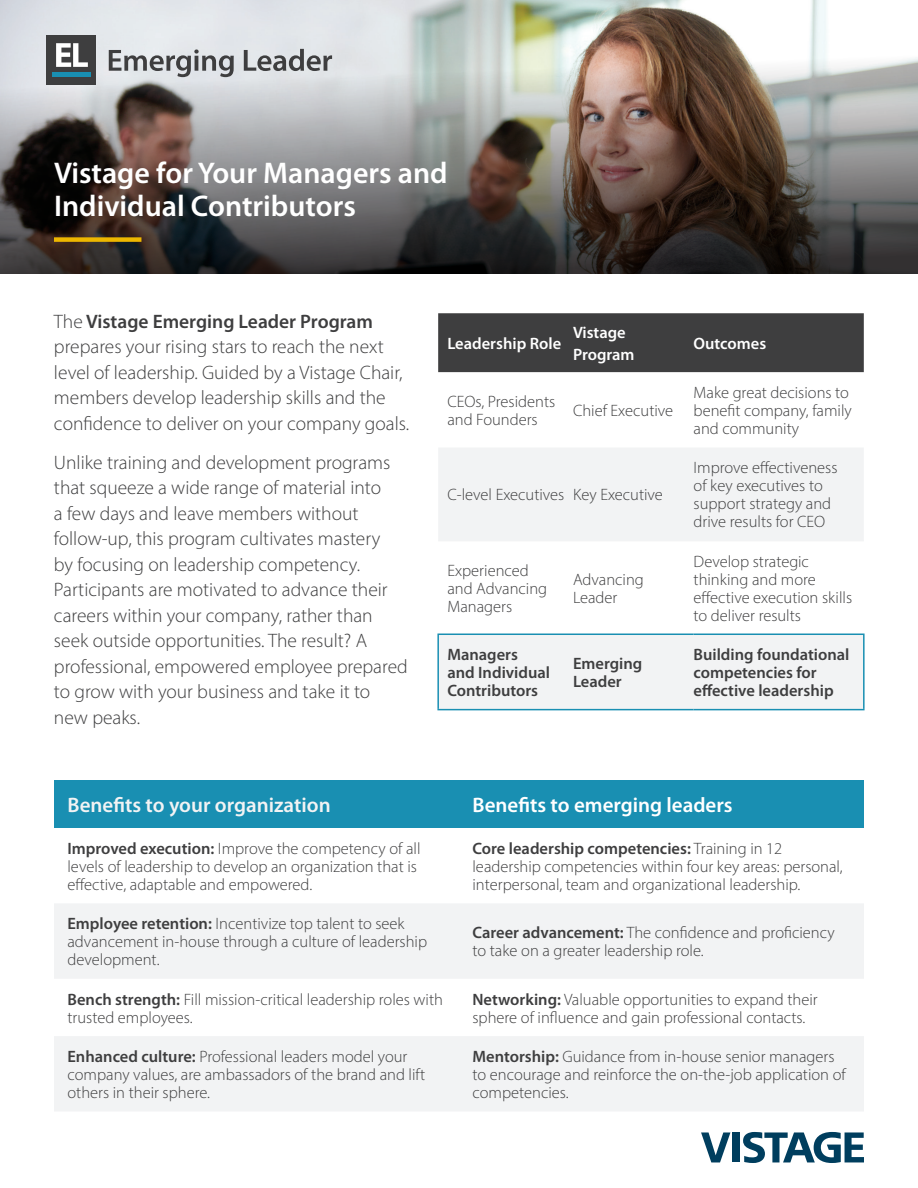
<style>
.page{position:relative;width:918px;height:1188px;background:#fff}
.page>*{position:absolute;margin:0;border:0;box-sizing:border-box;transform-origin:0 0}
.Sub_Head{font:600 30px/33px "Myriad Pro";color:#fff}
.t1{font:600 21px "Myriad Pro";color:#f2f3f4}
.t2{font:600 21px "Myriad Pro";color:#fff}
.t3{font:300 19.5px/25.5px "Myriad Pro";color:#3e3e3f}
.Challenge_copy{font:300 16.5px/18px "Myriad Pro";color:#3e3e3f}
.Solution_copy{font:300 16.5px/18px "Myriad Pro";color:#3e3e3f}
.t4{font:600 16.5px/18px "Myriad Pro";color:#3e3e3f}
.t5{font:600 16.5px/22.5px "Myriad Pro";color:#fff}
.s1{font-weight:600}
</style>
<div class="page">
<img style="left:0;top:0;width:918px;height:274px">
<div style="left:54px;top:780px;width:810px;height:48px;background:#198fb2"></div>
<div style="left:54px;top:904px;width:810px;height:74px;background:#f2f3f4"></div>
<div style="left:54px;top:1036px;width:810px;height:75px;background:#f2f3f4"></div>
<div style="left:54px;top:237px;width:87px;height:5px;background:#edb700"></div>
<svg style="left:701px;top:1132px;width:29px;height:30px"></svg>
<div style="left:732px;top:1132px;width:7px;height:30px;background:#003e5e"></div>
<svg style="left:743px;top:1132px;width:121px;height:31px"></svg>
<svg style="left:109px;top:49px;width:125px;height:28px;background:#adb0b3"></svg>
<svg style="left:244px;top:49px;width:88px;height:22px;background:#a4a6a8"></svg>
<div style="left:46px;top:35px;width:50px;height:50px;background:#3e3e3f"></div>
<svg style="left:56px;top:43px;width:32px;height:24px"></svg>
<div style="left:52px;top:72px;width:39px;height:5px;background:#198fb2"></div>
<div style="left:438px;top:313px;width:426px;height:59px;background:#3e3e3f"></div>
<div style="left:438px;top:448px;width:426px;height:93px;background:#f2f3f4"></div>
<div style="left:439px;top:635px;width:424px;height:74px;background:#f2f3f4"></div>
<hr style="left:438px;top:541px;width:135px;height:1px;background:#f2f3f4">
<hr style="left:573px;top:541px;width:121px;height:1px;background:#f2f3f4">
<hr style="left:694px;top:541px;width:170px;height:1px;background:#f2f3f4">
<hr style="left:437px;top:634px;width:136px;height:1px;background:#198fb2">
<hr style="left:573px;top:634px;width:121px;height:1px;background:#198fb2">
<hr style="left:694px;top:634px;width:171px;height:1px;background:#198fb2">
<hr style="left:863px;top:635px;width:2px;height:74px;background:#198fb2">
<hr style="left:437px;top:709px;width:136px;height:1px;background:#198fb2">
<hr style="left:573px;top:709px;width:121px;height:1px;background:#198fb2">
<hr style="left:694px;top:709px;width:171px;height:1px;background:#198fb2">
<hr style="left:437px;top:635px;width:2px;height:74px;background:#198fb4">
<p class="Sub_Head" style="left:54px;top:156px;width:395px">Vistage for Your Managers and<br>Individual Contributors</p>
<p class="t3" style="left:54px;top:308px;width:357px">The <span class="s1">Vistage Emerging Leader Program </span>prepares your rising stars to reach the next level of leadership. Guided by a Vistage Chair, members develop leadership skills and the confidence to deliver on your company goals.</p>
<p class="t3" style="left:54px;top:449px;width:355px">Unlike training and development programs that squeeze a wide range of material into<br>a few days and leave members without follow-up, this program cultivates mastery<br>by focusing on leadership competency.<br>Participants are motivated to advance their careers within your company, rather than seek outside opportunities. The result? A professional, empowered employee prepared to grow with your business and take it to new peaks.</p>
<p class="t5" style="left:447px;top:332px;width:115px">Leadership Role</p>
<p class="t5" style="left:573px;top:320px;width:63px">Vistage<br>Program</p>
<p class="t5" style="left:694px;top:332px;width:74px">Outcomes</p>
<p class="Challenge_copy" style="left:447px;top:392px;width:109px">CEOs, Presidents and Founders</p>
<p class="Challenge_copy" style="left:573px;top:401px;width:102px">Chief Executive</p>
<p class="Challenge_copy" style="left:694px;top:383px;width:160px">Make great decisions to benefit company, family and community</p>
<p class="Challenge_copy" style="left:447px;top:486px;width:119px">C-level Executives</p>
<p class="Challenge_copy" style="left:573px;top:486px;width:91px">Key Executive</p>
<p class="Challenge_copy" style="left:447px;top:561px;width:101px">Experienced and Advancing<br>Managers</p>
<p class="Challenge_copy" style="left:573px;top:570px;width:72px">Advancing<br>Leader</p>
<p class="Challenge_copy" style="left:694px;top:459px;width:145px">Improve effectiveness of key executives to support strategy and drive results for CEO</p>
<p class="Challenge_copy" style="left:694px;top:552px;width:160px">Develop strategic thinking and more effective execution skills to deliver results</p>
<p class="t4" style="left:447px;top:645px;width:104px">Managers<br>and Individual<br>Contributors</p>
<p class="t4" style="left:573px;top:654px;width:71px">Emerging<br>Leader</p>
<p class="t4" style="left:694px;top:645px;width:157px">Building foundational competencies for effective leadership</p>
<p class="t1" style="left:68px;top:791px;width:265px">Benefits to your organization</p>
<p class="t2" style="left:472px;top:791px;width:262px">Benefits to emerging leaders</p>
<p class="Solution_copy" style="left:68px;top:839px;width:355px"><span class="s1">Improved execution:</span> Improve the competency of all levels of leadership to develop an organization that is effective, adaptable and empowered.</p>
<p class="Challenge_copy" style="left:472px;top:839px;width:372px"><span class="s1">Core leadership competencies:</span> Training in 12 leadership competencies within four key areas: personal, interpersonal, team and organizational leadership.</p>
<p class="Solution_copy" style="left:68px;top:915px;width:361px"><span class="s1">Employee retention:</span> Incentivize top talent to seek advancement in-house through a culture of leadership development.</p>
<p class="Challenge_copy" style="left:472px;top:924px;width:364px"><span class="s1">Career advancement:</span> The confidence and proficiency to take on a greater leadership role.</p>
<p class="Solution_copy" style="left:68px;top:990px;width:377px"><span class="s1">Bench strength:</span> Fill mission-critical leadership roles with trusted employees.</p>
<p class="Challenge_copy" style="left:472px;top:990px;width:347px"><span class="s1">Networking:</span> Valuable opportunities to expand their sphere of influence and gain professional contacts.</p>
<p class="Solution_copy" style="left:68px;top:1047px;width:359px"><span class="s1">Enhanced culture:</span> Professional leaders model your company values, are ambassadors of the brand and lift others in their sphere.</p>
<p class="Challenge_copy" style="left:472px;top:1047px;width:375px"><span class="s1">Mentorship:</span> Guidance from in-house senior managers to encourage and reinforce the on-the-job application of competencies.</p>
</div>
